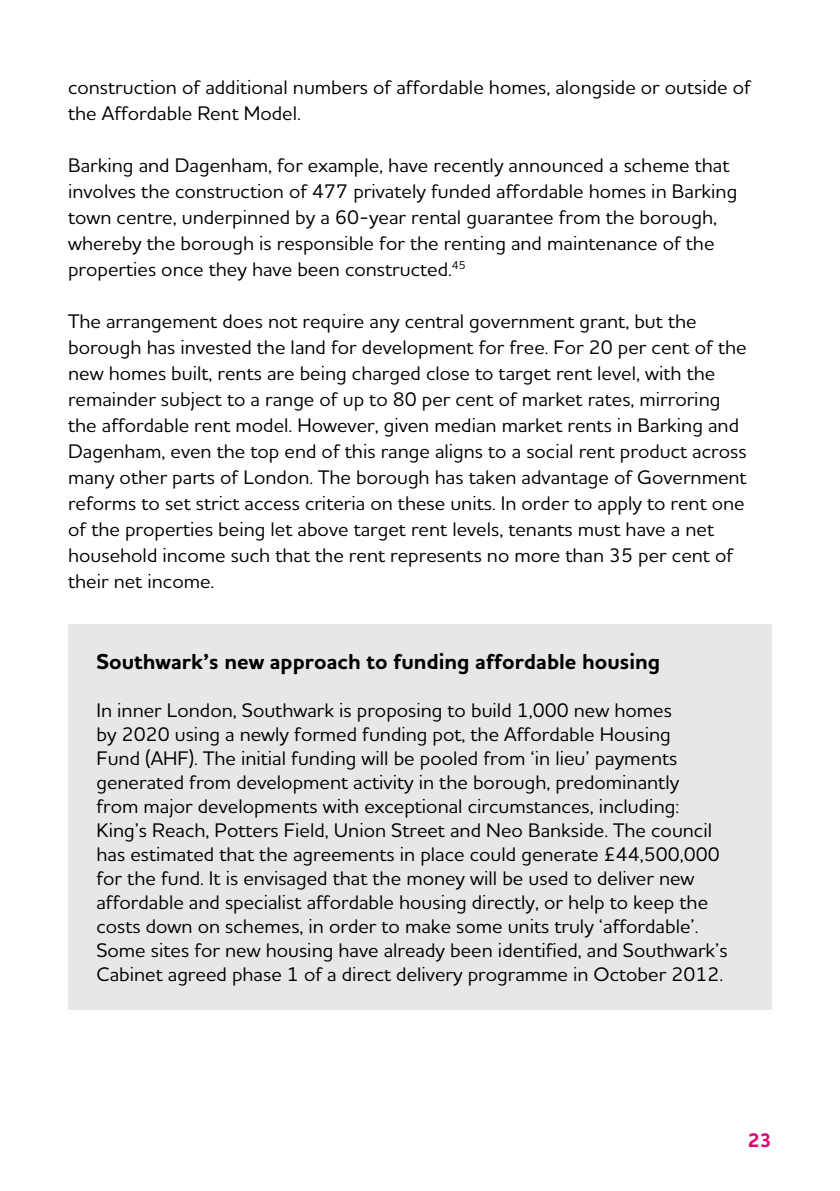
<style>
.page{position:relative;width:840px;height:1191px;background:#fff}
.page>*{position:absolute;margin:0;border:0;box-sizing:border-box;transform-origin:0 0}
.t1{font:700 22px "Houschka Alt Pro";color:#000}
.t2{font:500 20px/26px "Houschka Alt Pro";color:#000}
.t3{font:700 20px "Houschka Alt Pro";color:#e20177}
</style>
<div class="page">
<div style="left:68px;top:624px;width:703px;height:385px;background:#e6e7e8"></div>
<p class="t2" style="left:68px;top:74px;width:684px">construction of additional numbers of affordable homes, alongside or outside of the Affordable Rent Model.</p>
<p class="t2" style="left:68px;top:152px;width:670px">Barking and Dagenham, for example, have recently announced a scheme that involves the construction of 477 privately funded affordable homes in Barking town centre, underpinned by a 60-year rental guarantee from the borough, whereby the borough is responsible for the renting and maintenance of the properties once they have been constructed.<sup>45</sup></p>
<p class="t2" style="left:68px;top:308px;width:679px">The arrangement does not require any central government grant, but the borough has invested the land for development for free. For 20 per cent of the new homes built, rents are being charged close to target rent level, with the remainder subject to a range of up to 80 per cent of market rates, mirroring the affordable rent model. However, given median market rents in Barking and Dagenham, even the top end of this range aligns to a social rent product across many other parts of London. The borough has taken advantage of Government reforms to set strict access criteria on these units. In order to apply to rent one of the properties being let above target rent levels, tenants must have a net household income such that the rent represents no more than 35 per cent of their net income.</p>
<p class="t1" style="left:96px;top:647px;width:565px">Southwark’s new approach to funding affordable housing</p>
<p class="t2" style="left:96px;top:697px;width:632px;line-height:24px">In inner London, Southwark is proposing to build 1,000 new homes<br>by 2020 using a newly formed funding pot, the Affordable Housing<br>Fund (AHF). The initial funding will be pooled from ‘in lieu’ payments generated from development activity in the borough, predominantly<br>from major developments with exceptional circumstances, including:<br>King’s Reach, Potters Field, Union Street and Neo Bankside. The council has estimated that the agreements in place could generate £44,500,000 for the fund. It is envisaged that the money will be used to deliver new affordable and specialist affordable housing directly, or help to keep the costs down on schemes, in order to make some units truly ‘affordable’.<br>Some sites for new housing have already been identified, and Southwark’s Cabinet agreed phase 1 of a direct delivery programme in October 2012.</p>
<p class="t3" style="left:747px;top:1127px;width:25px">23</p>
</div>
